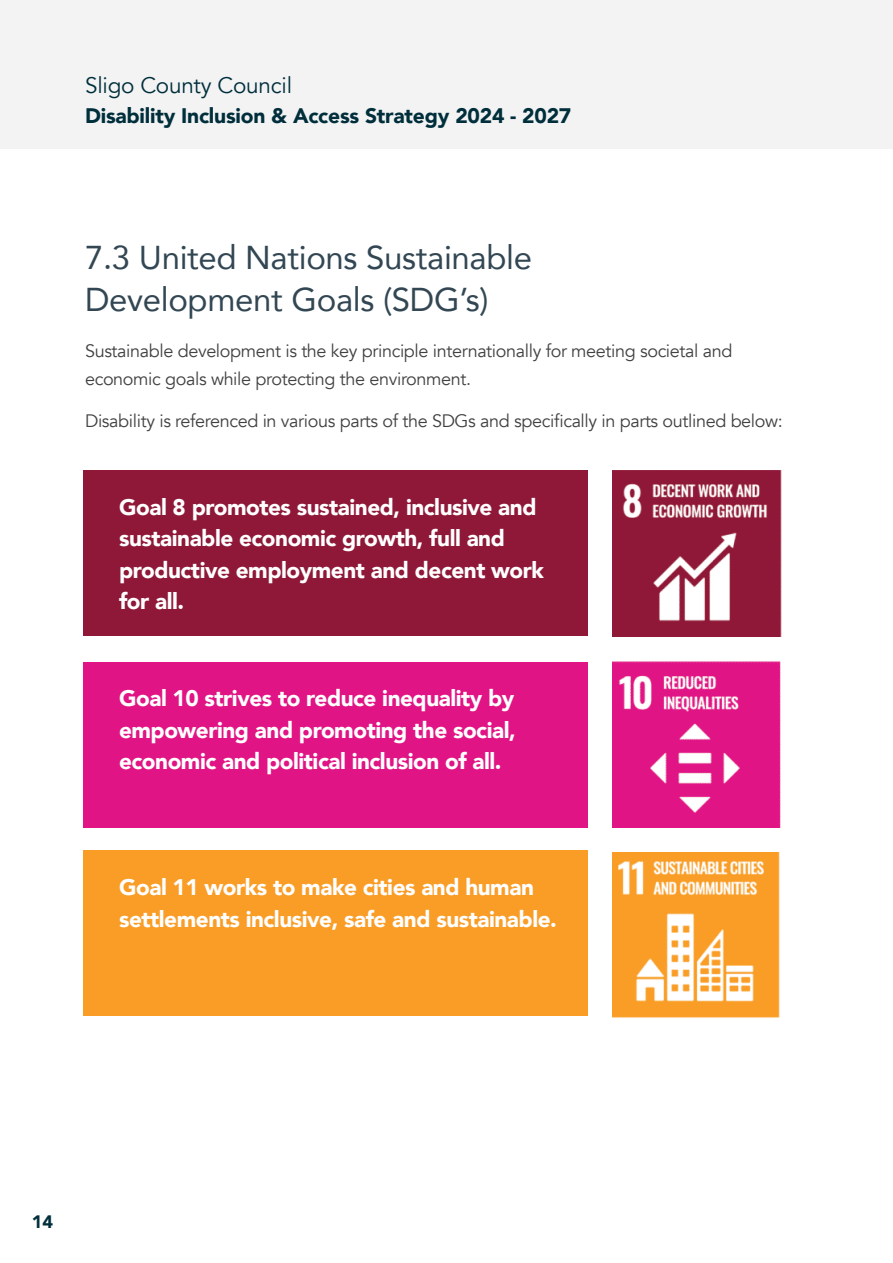
<style>
.page{position:relative;width:893px;height:1263px;background:#fff}
.page>*{position:absolute;margin:0;border:0;box-sizing:border-box;transform-origin:0 0}
.t1{font:33px/42px "Avenir";letter-spacing:-.01em;color:#324753}
.t2{font:900 22.5px/31.5px "Avenir";letter-spacing:-.02em;color:#fff}
.t3{font:22.5px "Avenir";letter-spacing:-.01em;color:#002f3b}
.t4{font:900 21px "Avenir";letter-spacing:-.01em;color:#002f3b}
.t5{font:18px/28.5px "Avenir";letter-spacing:-.02em;color:#414042}
.t6{font:900 18px "Avenir";color:#002f3b}
</style>
<div class="page">
<div style="left:0;top:0;width:893px;height:149px;background:#f3f3f4"></div>
<img style="left:612px;top:470px;width:169px;height:167px">
<img style="left:612px;top:662px;width:169px;height:165px">
<img style="left:612px;top:852px;width:168px;height:166px">
<div style="left:84px;top:470px;width:504px;height:166px;background:#8f1838"></div>
<div style="left:84px;top:662px;width:504px;height:165px;background:#e11485"></div>
<div style="left:84px;top:850px;width:504px;height:166px;background:#f99d26"></div>
<p class="t3" style="left:85px;top:72px;width:208px">Sligo County Council</p>
<p class="t4" style="left:85px;top:98px;width:488px">Disability Inclusion &amp; Access Strategy 2024 - 2027</p>
<h1 class="t1" style="left:85px;top:236px;width:449px">7.3 United Nations Sustainable<br>Development Goals (SDG’s)</h1>
<p class="t5" style="left:85px;top:337px;width:649px">Sustainable development is the key principle internationally for meeting societal and economic goals while protecting the environment.</p>
<p class="t5" style="left:85px;top:406px;width:699px">Disability is referenced in various parts of the SDGs and specifically in parts outlined below:</p>
<p class="t2" style="left:119px;top:491px;width:427px">Goal 8 promotes sustained, inclusive and sustainable economic growth, full and productive employment and decent work for all.</p>
<p class="t2" style="left:119px;top:682px;width:398px;text-align:justify">Goal 10 strives to reduce inequality by empowering and promoting the social, economic and political inclusion of all.</p>
<p class="t2" style="left:119px;top:871px;width:439px">Goal 11 works to make cities and human settlements inclusive, safe and sustainable.</p>
<p class="t6" style="left:32px;top:1206px;width:23px">14</p>
</div>
